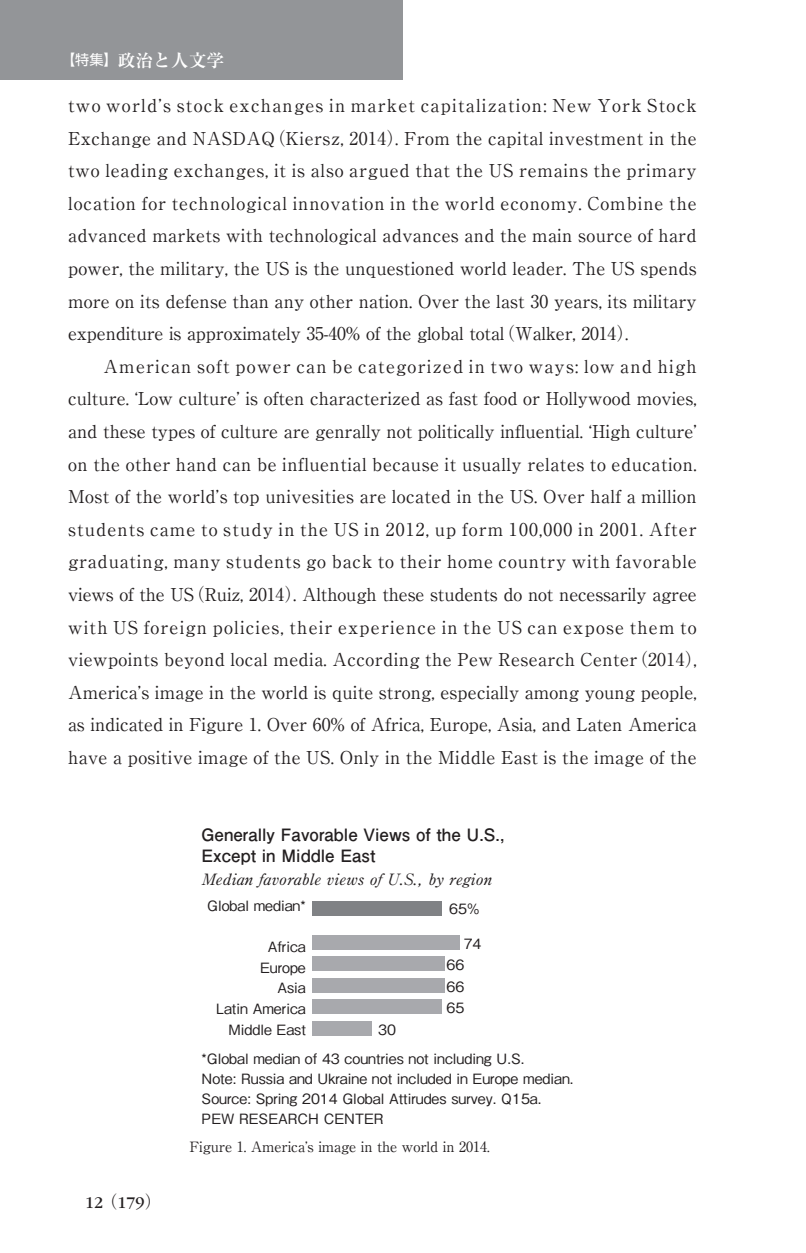
<style>
.page{position:relative;width:806px;height:1253px;background:#fff}
.page>*{position:absolute;margin:0;border:0;box-sizing:border-box;transform-origin:0 0}
.t1{font:17.8px/32.6px "Ryumin Pr 6 Regular 90 msp RKSJ H";letter-spacing:.025em;color:#231f20;text-align:justify}
.t2{font:17.8px "Ryumin Pr 6 Bold 90 msp RKSJ H";color:#fff}
.t3{font:17px/21.2px "Futo Go B101 Pr 6 Bold 90 msp RKSJ H";color:#231f20}
.t4{font:17px "ITC Garamond Std";color:#231f20}
.t5{font:15.6px "Ryumin Pro Regular 90 msp RKSJ H";color:#231f20}
.t6{font:14.2px/20.6px "Gothic BBB Pr 6 Medium 90 msp RKSJ H";color:#231f20}
.t7{font:14.2px "Ryumin Pr 6 Regular 90 msp RKSJ H";letter-spacing:-.005em;color:#231f20}
.s1{font-family:"Shin Go Pr 6 Regular 90 msp RKSJ H";font-size:14.2px}
.s2{font-family:"Ryumin Pr 6 Regular 90 msp RKSJ H"}
</style>
<div class="page">
<div style="left:0;top:0;width:403px;height:79px;background:#939598"></div>
<div style="left:312px;top:901px;width:129px;height:14px;background:#808285"></div>
<div style="left:312px;top:935px;width:147px;height:14px;background:#a8a9ad"></div>
<div style="left:312px;top:957px;width:132px;height:14px;background:#a8a9ad"></div>
<div style="left:312px;top:978px;width:132px;height:14px;background:#a8a9ad"></div>
<div style="left:312px;top:1000px;width:129px;height:14px;background:#a8a9ad"></div>
<div style="left:312px;top:1021px;width:59px;height:14px;background:#a8a9ad"></div>
<p class="t2" style="left:61px;top:53px;width:164px"><span class="s1">【特集】</span>政治と人文学</p>
<p class="t1" style="left:68px;top:91px;width:629px">two worldʼs stock exchanges in market capitalization: New York Stock Exchange and NASDAQ （Kiersz, 2014）. From the capital investment in the two leading exchanges, it is also argued that the US remains the primary location for technological innovation in the world economy. Combine the advanced markets with technological advances and the main source of hard power, the military, the US is the unquestioned world leader. The US spends more on its defense than any other nation. Over the last 30 years, its military expenditure is approximately 35-40% of the global total （Walker, 2014）.</p>
<p class="t1" style="left:68px;top:352px;width:635px;text-align:left;text-indent:35px">American soft power can be categorized in two ways: low and high culture. ʻLow cultureʼ is often characterized as fast food or Hollywood movies, and these types of culture are genrally not politically influential. ʻHigh cultureʼ on the other hand can be influential because it usually relates to education.<br>Most of the worldʼs top univesities are located in the US. Over half a million students came to study in the US in 2012, up form 100,000 in 2001. After graduating, many students go back to their home country with favorable views of the US （Ruiz, 2014）. Although these students do not necessarily agree with US foreign policies, their experience in the US can expose them to viewpoints beyond local media. According the Pew Research Center （2014）, Americaʼs image in the world is quite strong, especially among young people, as indicated in Figure 1. Over 60% of Africa, Europe, Asia, and Laten America have a positive image of the US. Only in the Middle East is the image of the</p>
<p class="t3" style="left:201px;top:826px;width:304px">Generally Favorable Views of the U.S.,<br>Except in Middle East</p>
<p class="t5" style="left:202px;top:873px;width:292px">Median favorable views ofU.S., by region</p>
<p class="t6" style="left:449px;top:901px;width:32px">65%</p>
<p class="t6" style="left:446px;top:934px;width:36px;line-height:21.8px;text-indent:17px">74<br>66<br>66</p>
<p class="t6" style="left:446px;top:999px;width:19px">65</p>
<p class="t6" style="left:378px;top:1021px;width:19px">30</p>
<p class="t6" style="left:207px;top:897px;width:100px">Global median*</p>
<p class="t6" style="left:216px;top:939px;width:91px;text-align:right">Africa<br>Europe<br>Asia<br>Latin America<br>Middle East</p>
<p class="t6" style="left:201px;top:1051px;width:373px;line-height:19.8px">*Global median of 43 countries not including U.S.<br>Note: Russia and Ukraine not included in Europe median.<br>Source: Spring 2014 Global Attirudes survey. Q15a.<br>PEW RESEARCH CENTER</p>
<p class="t4" style="left:85px;top:1192px;width:78px">12<span class="s2">（</span>179<span class="s2">）</span></p>
<p class="t7" style="left:189px;top:1141px;width:301px">Figure 1. Americaʼs image in the world in 2014.</p>
</div>
